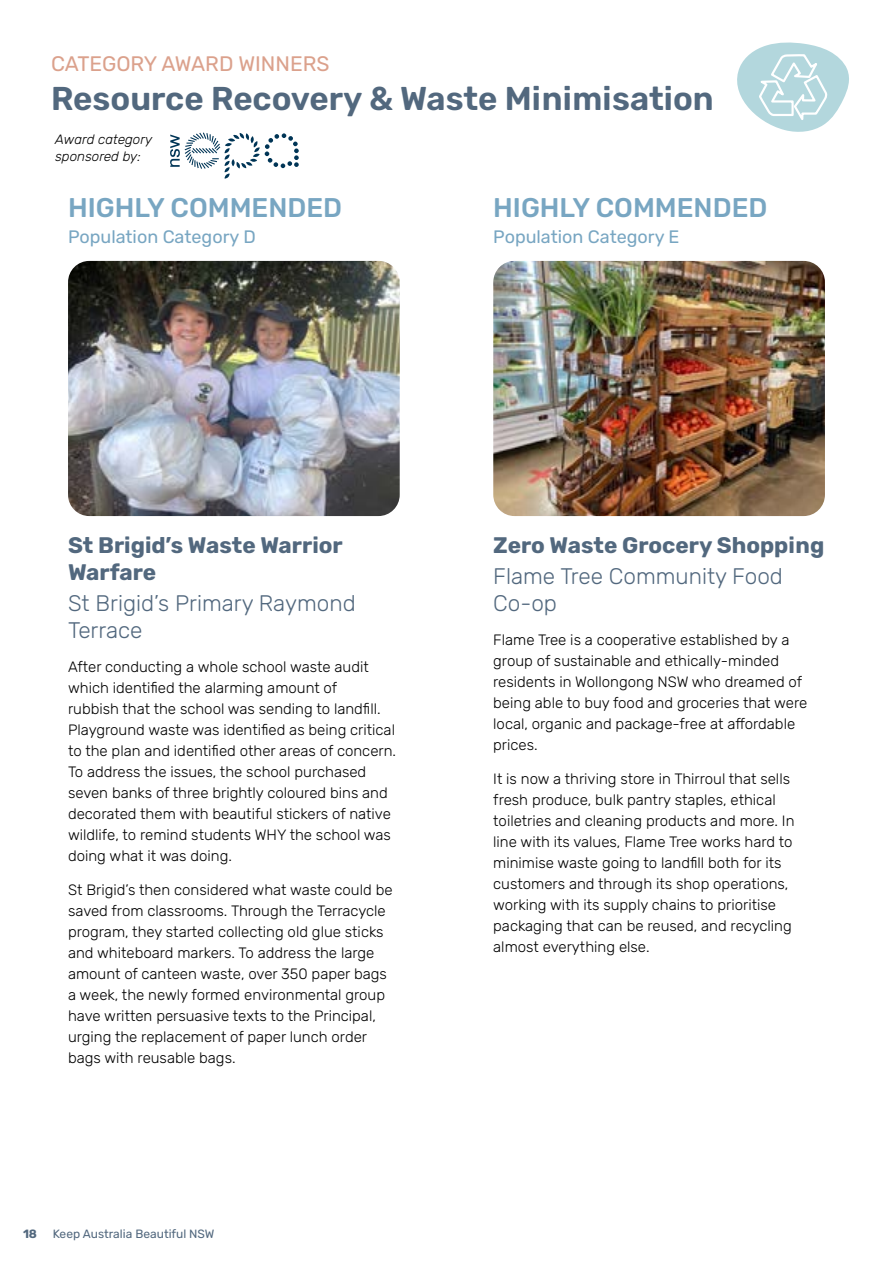
<style>
.page{position:relative;width:893px;height:1263px;background:#fff}
.page>*{position:absolute;margin:0;border:0;box-sizing:border-box;transform-origin:0 0}
.t1{font:600 33px "Rubik";color:#52687e}
.t2{font:500 27px "Rubik";color:#78a6c2}
.t3{font:300 22.5px/27px "Rubik";color:#52687e}
.t4{font:700 22.5px/27px "Rubik";color:#52687e}
.t5{font:21px "Rubik";color:#dba18c}
.t6{font:18px "Rubik";color:#78a6c2}
.t7{font:300 15px/21px "Rubik";color:#000}
.t8{font:italic 300 13.5px/16.2px "Rubik";color:#000}
.t9{font:12px "Rubik";color:#52687e}
.t10{font:700 12px "Rubik";color:#52687e}
</style>
<div class="page">
<img style="left:68px;top:261px;width:332px;height:255px">
<img style="left:493px;top:261px;width:332px;height:255px">
<svg style="left:170px;top:133px;width:129px;height:46px"></svg>
<svg style="left:737px;top:43px;width:112px;height:89px"></svg>
<h3 class="t5" style="left:51px;top:52px;width:280px">CATEGORY AWARD WINNERS</h3>
<h1 class="t1" style="left:51px;top:80px;width:664px">Resource Recovery &amp; Waste Minimisation</h1>
<p class="t8" style="left:55px;top:132px;width:99px">Award category sponsored by:</p>
<h2 class="t2" style="left:68px;top:192px;width:276px">HIGHLY COMMENDED</h2>
<p class="t6" style="left:68px;top:227px;width:189px">Population Category D</p>
<h2 class="t2" style="left:493px;top:192px;width:276px">HIGHLY COMMENDED</h2>
<p class="t6" style="left:493px;top:227px;width:188px">Population Category E</p>
<h3 class="t4" style="left:68px;top:532px;width:276px">St Brigid’s Waste Warrior<br>Warfare</h3>
<h3 class="t3" style="left:68px;top:590px;width:289px">St Brigid’s Primary Raymond<br>Terrace</h3>
<p class="t7" style="left:68px;top:657px;width:330px">After conducting a whole school waste audit which identified the alarming amount of<br>rubbish that the school was sending to landfill.<br>Playground waste was identified as being critical to the plan and identified other areas of concern.<br>To address the issues, the school purchased seven banks of three brightly coloured bins and decorated them with beautiful stickers of native wildlife, to remind students WHY the school was doing what it was doing.</p>
<p class="t7" style="left:68px;top:879px;width:326px">St Brigid’s then considered what waste could be saved from classrooms. Through the Terracycle program, they started collecting old glue sticks and whiteboard markers. To address the large amount of canteen waste, over 350 paper bags a week, the newly formed environmental group have written persuasive texts to the Principal, urging the replacement of paper lunch order bags with reusable bags.</p>
<p class="t10" style="left:23px;top:1227px;width:16px">18</p>
<p class="t9" style="left:53px;top:1227px;width:163px">Keep Australia Beautiful NSW</p>
<h3 class="t4" style="left:493px;top:532px;width:333px">Zero Waste Grocery Shopping</h3>
<h3 class="t3" style="left:493px;top:563px;width:291px">Flame Tree Community Food<br>Co-op</h3>
<p class="t7" style="left:493px;top:630px;width:315px">Flame Tree is a cooperative established by a group of sustainable and ethically-minded residents in Wollongong NSW who dreamed of being able to buy food and groceries that were local, organic and package-free at affordable prices.</p>
<p class="t7" style="left:493px;top:768px;width:303px">It is now a thriving store in Thirroul that sells fresh produce, bulk pantry staples, ethical toiletries and cleaning products and more. In line with its values, Flame Tree works hard to minimise waste going to landfill both for its customers and through its shop operations, working with its supply chains to prioritise packaging that can be reused, and recycling almost everything else.</p>
</div>
